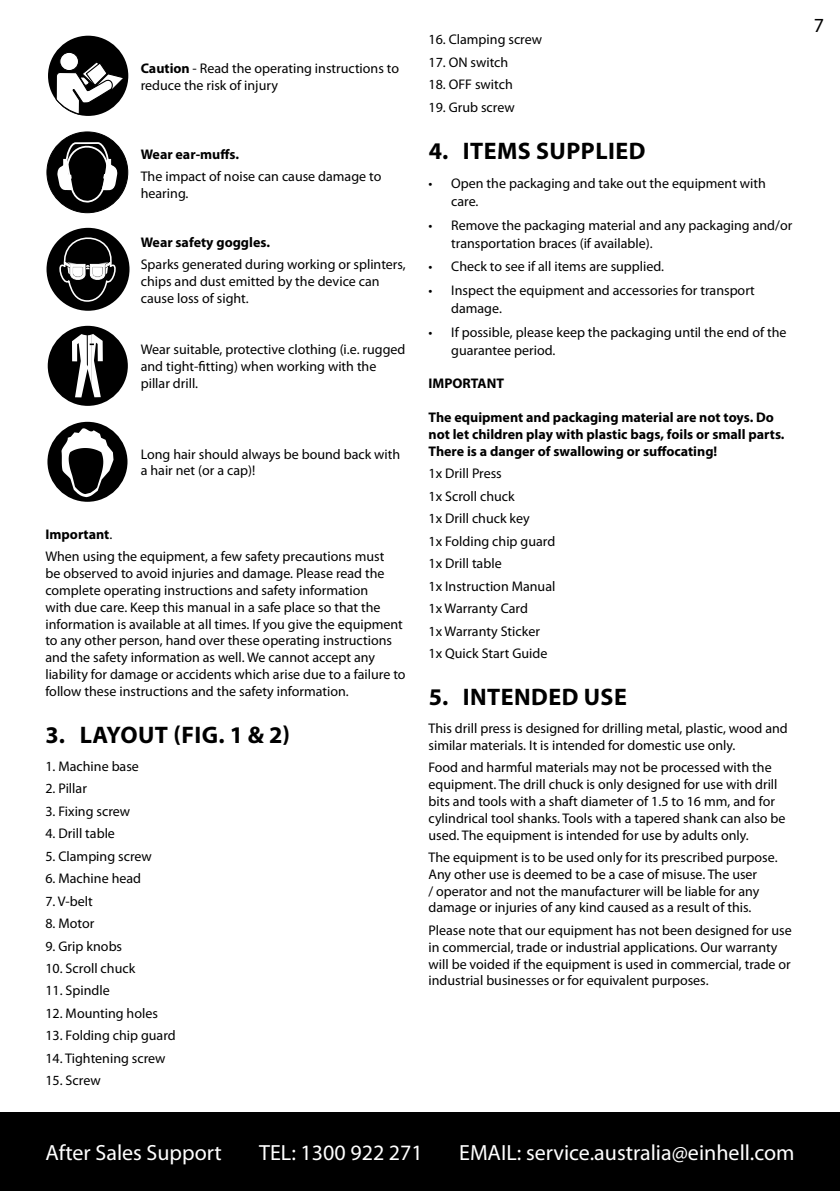
<style>
.page{position:relative;width:840px;height:1191px;background:#fff}
.page>*{position:absolute;margin:0;border:0;box-sizing:border-box;transform-origin:0 0}
.t1{font:700 24px "Myriad Pro";letter-spacing:.02em;color:#000}
.t2{font:22px "Myriad Pro";color:#fff}
.t3{font:20px "Myriad Pro";color:#000}
.t4{font:14px/16.8px "Myriad Pro";color:#000}
.t5{font:700 14px/16.8px "Myriad Pro";color:#000}
.s1{font-weight:700}
</style>
<div class="page">
<div style="left:0;top:1112px;width:839px;height:79px;background:#000"></div>
<div style="left:48px;top:36px;width:80px;height:80px;background:#000;border-radius:50%"></div>
<div style="left:60px;top:52px;width:18px;height:19px;background:#fff;border-radius:50%"></div>
<div style="left:59px;top:52px;width:20px;height:19px;border:1px solid #000;border-radius:50%"></div>
<svg style="left:55px;top:60px;width:70px;height:56px"></svg>
<div style="left:47px;top:132px;width:81px;height:81px;background:#000;border-radius:50%"></div>
<div style="left:47px;top:132px;width:81px;height:81px;border:1px solid #000;border-radius:50%"></div>
<svg style="left:57px;top:138px;width:61px;height:65px"></svg>
<div style="left:46px;top:228px;width:83px;height:83px;background:#000;border-radius:50%"></div>
<svg style="left:56px;top:228px;width:63px;height:74px"></svg>
<svg style="left:46px;top:324px;width:84px;height:84px"></svg>
<div style="left:48px;top:326px;width:80px;height:80px;background:#000;border-radius:50%"></div>
<svg style="left:72px;top:334px;width:31px;height:63px"></svg>
<svg style="left:47px;top:422px;width:80px;height:80px"></svg>
<p class="t4" style="left:141px;top:60px;width:260px"><span class="s1">Caution</span> - Read the operating instructions to reduce the risk of injury</p>
<p class="t5" style="left:141px;top:145px;width:100px">Wear ear-muffs.</p>
<p class="t4" style="left:141px;top:168px;width:242px">The impact of noise can cause damage to hearing.</p>
<p class="t5" style="left:141px;top:233px;width:131px">Wear safety goggles.</p>
<p class="t4" style="left:141px;top:256px;width:266px">Sparks generated during working or splinters, chips and dust emitted by the device can cause loss of sight.</p>
<p class="t4" style="left:141px;top:341px;width:266px">Wear suitable, protective clothing (i.e. rugged and tight-fitting) when working with the pillar drill.</p>
<p class="t4" style="left:141px;top:445px;width:261px">Long hair should always be bound back with a hair net (or a cap)!</p>
<p class="t4" style="left:45px;top:523px;width:340px;line-height:22.4px"><span class="s1">Important</span>.<br>When using the equipment, a few safety precautions must</p>
<p class="t4" style="left:45px;top:565px;width:361px">be observed to avoid injuries and damage. Please read the complete operating instructions and safety information<br>with due care. Keep this manual in a safe place so that the information is available at all times. If you give the equipment to any other person, hand over these operating instructions and the safety information as well. We cannot accept any liability for damage or accidents which arise due to a failure to follow these instructions and the safety information.</p>
<h1 class="t1" style="left:46px;top:719px;width:63px">3. Layout</h1>
<h1 class="t1" style="left:173px;top:719px;width:118px">(Fig. 1 &amp; 2)</h1>
<p class="t4" style="left:45px;top:757px;width:95px">1. Machine base</p>
<p class="t4" style="left:45px;top:780px;width:43px">2. Pillar</p>
<p class="t4" style="left:45px;top:802px;width:86px">3. Fixing screw</p>
<p class="t4" style="left:45px;top:825px;width:71px">4. Drill table</p>
<p class="t4" style="left:45px;top:847px;width:108px">5. Clamping screw</p>
<p class="t4" style="left:45px;top:869px;width:97px">6. Machine head</p>
<p class="t4" style="left:45px;top:892px;width:49px">7. V-belt</p>
<p class="t4" style="left:45px;top:914px;width:50px">8. Motor</p>
<p class="t4" style="left:45px;top:937px;width:78px">9. Grip knobs</p>
<p class="t4" style="left:45px;top:959px;width:91px">10. Scroll chuck</p>
<p class="t4" style="left:45px;top:982px;width:66px">11. Spindle</p>
<p class="t4" style="left:45px;top:1004px;width:114px">12. Mounting holes</p>
<p class="t4" style="left:45px;top:1027px;width:132px">13. Folding chip guard</p>
<p class="t4" style="left:45px;top:1049px;width:122px">14. Tightening screw</p>
<p class="t4" style="left:45px;top:1072px;width:57px">15. Screw</p>
<p class="t4" style="left:428px;top:31px;width:115px">16. Clamping screw</p>
<p class="t4" style="left:428px;top:54px;width:81px">17. ON switch</p>
<p class="t4" style="left:428px;top:76px;width:86px">18. OFF switch</p>
<p class="t4" style="left:428px;top:99px;width:88px">19. Grub screw</p>
<h1 class="t1" style="left:428px;top:135px;width:58px">4. Items</h1>
<h1 class="t1" style="left:536px;top:135px;width:15px">supplied</h1>
<p class="t4" style="left:451px;top:174px;width:316px;line-height:18px;text-indent:-23px">• Open the packaging and take out the equipment with care.</p>
<p class="t4" style="left:451px;top:216px;width:342px;line-height:18px;text-indent:-23px">• Remove the packaging material and any packaging and/or transportation braces (if available).</p>
<p class="t4" style="left:428px;top:258px;width:237px">• Check to see if all items are supplied.</p>
<p class="t4" style="left:451px;top:281px;width:305px;line-height:18px;text-indent:-23px">• Inspect the equipment and accessories for transport damage.</p>
<p class="t4" style="left:451px;top:323px;width:336px;line-height:18px;text-indent:-23px">• If possible, please keep the packaging until the end of the guarantee period.</p>
<p class="t5" style="left:428px;top:375px;width:77px">IMPORTANT</p>
<p class="t5" style="left:428px;top:409px;width:357px">The equipment and packaging material are not toys. Do not let children play with plastic bags, foils or small parts.<br>There is a danger of swallowing or suffocating!</p>
<p class="t4" style="left:428px;top:462px;width:128px;line-height:22.4px">1x Drill Press<br>1x Scroll chuck<br>1x Drill chuck key<br>1x Folding chip guard<br>1x Drill table<br>1x Instruction Manual<br>1x Warranty Card<br>1x Warranty Sticker<br>1x Quick Start Guide</p>
<h1 class="t1" style="left:428px;top:681px;width:58px">5. Intended</h1>
<h1 class="t1" style="left:583px;top:681px;width:15px">use</h1>
<p class="t4" style="left:428px;top:719px;width:360px">This drill press is designed for drilling metal, plastic, wood and similar materials. It is intended for domestic use only.</p>
<p class="t4" style="left:428px;top:759px;width:358px">Food and harmful materials may not be processed with the equipment. The drill chuck is only designed for use with drill bits and tools with a shaft diameter of 1.5 to 16 mm, and for cylindrical tool shanks. Tools with a tapered shank can also be used. The equipment is intended for use by adults only.</p>
<p class="t4" style="left:428px;top:848px;width:350px">The equipment is to be used only for its prescribed purpose.<br>Any other use is deemed to be a case of misuse. The user<br>/ operator and not the manufacturer will be liable for any damage or injuries of any kind caused as a result of this.</p>
<p class="t4" style="left:428px;top:921px;width:364px">Please note that our equipment has not been designed for use in commercial, trade or industrial applications. Our warranty will be voided if the equipment is used in commercial, trade or industrial businesses or for equivalent purposes.</p>
<h3 class="t3" style="left:813px;top:13px;width:12px">7</h3>
<h2 class="t2" style="left:45px;top:1139px;width:178px">After Sales Support</h2>
<h2 class="t2" style="left:259px;top:1139px;width:165px">TEL: 1300 922 271</h2>
<h2 class="t2" style="left:459px;top:1139px;width:336px">EMAIL: service.australia@einhell.com</h2>
</div>
